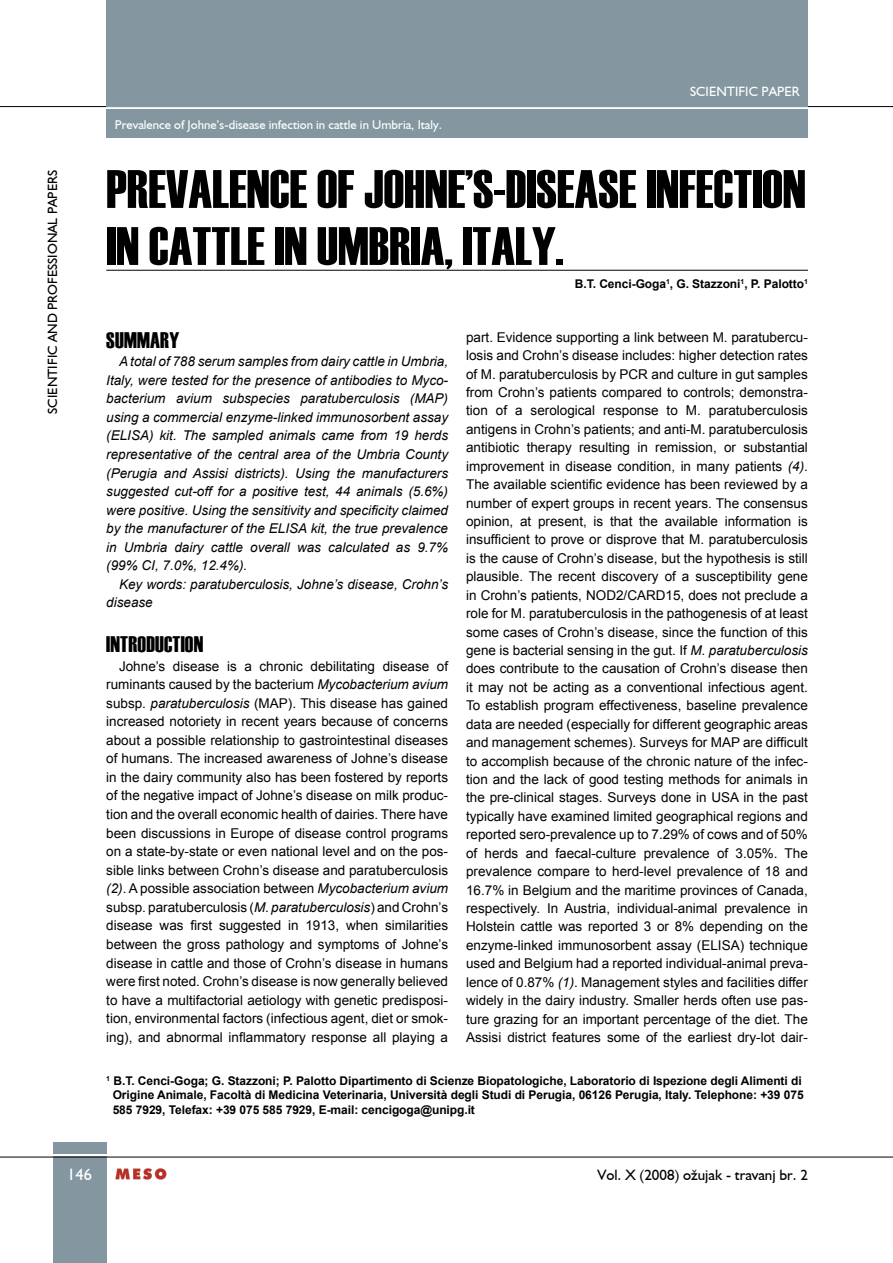
<style>
.page{position:relative;width:893px;height:1263px;background:#fff}
.page>*{position:absolute;margin:0;border:0;box-sizing:border-box;transform-origin:0 0}
.t1{font:54px/57px "Haettenschweiler";color:#000}
.t2{font:22.5px "Haettenschweiler";letter-spacing:.01em;color:#000}
.t3{font:16.5px "Humanist 521 BT";color:#fff}
.t4{font:15px "Humanist 521 BT";color:#000}
.t5{font:13.5px/18.5px "Arial";color:#000;text-align:justify}
.t6{font:italic 13.5px/18.6px "Arial";color:#000;text-align:justify}
.t7{font:13.5px "Humanist 521 BT";color:#000}
.t8{font:13.5px "Humanist 521 BT";color:#fff}
.t9{font:12.75px "Humanist 521 BT";color:#fff}
.t10{font:700 12px/14.4px "Arial";letter-spacing:-.005em;color:#000}
.s1{font-style:italic}
</style>
<div class="page">
<svg style="left:115px;top:1168px;width:51px;height:11px"></svg>
<div style="left:53px;top:1157px;width:53px;height:106px;background:#8496a0"></div>
<hr style="left:0;top:1157px;width:893px;height:1px;background:#000">
<div style="left:53px;top:1143px;width:53px;height:11px;background:#8496a0"></div>
<hr style="left:0;top:106px;width:893px;height:1px;background:#000">
<div style="left:106px;top:0;width:702px;height:107px;background:#8496a0"></div>
<div style="left:106px;top:110px;width:702px;height:28px;background:#8496a0"></div>
<hr style="left:106px;top:270px;width:702px;height:1px;background:#000">
<p class="t7" style="left:44px;top:414px;width:245px;rotate:-90deg">SCIENTIFIC AND PROFESSIONAL PAPERS</p>
<p class="t9" style="left:115px;top:116px;width:329px">Prevalence of Johne’s-disease infection in cattle in Umbria, Italy.</p>
<p class="t8" style="left:690px;top:83px;width:111px">SCIENTIFIC PAPER</p>
<h1 class="t1" style="left:106px;top:161px;width:701px">PREVALENCE OF JOHNE’S-DISEASE INFECTION<br>IN CATTLE IN UMBRIA, ITALY.</h1>
<h2 class="t2" style="left:106px;top:324px;width:74px">SUMMARY</h2>
<p class="t6" style="left:106px;top:352px;width:343px;text-indent:13px">A total of 788 serum samples from dairy cattle in Umbria, Italy, were tested for the presence of antibodies to Myco&shy;bacterium avium subspecies paratuberculosis (MAP) using a commercial enzyme-linked immunosorbent assay (ELISA) kit. The sampled animals came from 19 herds representative of the central area of the Umbria County (Perugia and Assisi districts). Using the manufacturers suggested cut-off for a positive test, 44 animals (5.6%) were positive. Using the sensitivity and specificity claimed by the manufacturer of the ELISA kit, the true prevalence in Umbria dairy cattle overall was calculated as 9.7% (99% CI, 7.0%, 12.4%).</p>
<p class="t6" style="left:106px;top:575px;width:343px;text-indent:13px">Key words: paratuberculosis, Johne’s disease, Crohn’s disease</p>
<h2 class="t2" style="left:106px;top:629px;width:98px">INTRODUCTION</h2>
<p class="t5" style="left:106px;top:657px;width:343px;text-indent:13px">Johne’s disease is a chronic debilitating disease of ruminants caused by the bacterium <span class="s1">Mycobacterium avium </span>subsp. <span class="s1">paratuberculosis</span> (MAP). This disease has gained increased notoriety in recent years because of concerns about a possible relationship to gastrointestinal diseases of humans. The increased awareness of Johne’s disease in the dairy community also has been fostered by reports of the negative impact of Johne’s disease on milk produc&shy;tion and the overall economic health of dairies. There have been discussions in Europe of disease control programs on a state-by-state or even national level and on the pos&shy;sible links between Crohn’s disease and paratuberculosis <span class="s1">(2)</span>. A possible association between <span class="s1">Mycobacterium avium </span>subsp. paratuberculosis (<span class="s1">M. paratuberculosis</span>) and Crohn’s disease was first suggested in 1913, when similarities between the gross pathology and symptoms of Johne’s disease in cattle and those of Crohn’s disease in humans were first noted. Crohn’s disease is now generally believed to have a multifactorial aetiology with genetic predisposi&shy;tion, environmental factors (infectious agent, diet or smok&shy;ing), and abnormal inflammatory response all playing a</p>
<p class="t10" style="left:575px;top:277px;width:234px">B.T. Cenci-Goga<sup>1</sup>, G. Stazzoni<sup>1</sup>, P. Palotto<sup>1</sup></p>
<p class="t5" style="left:466px;top:328px;width:343px">part. Evidence supporting a link between M. paratubercu&shy;losis and Crohn’s disease includes: higher detection rates of M. paratuberculosis by PCR and culture in gut samples from Crohn’s patients compared to controls; demonstra&shy;tion of a serological response to M. paratuberculosis antigens in Crohn’s patients; and anti-M. paratuberculosis antibiotic therapy resulting in remission, or substantial improvement in disease condition, in many patients <span class="s1">(4)</span>.<br>The available scientific evidence has been reviewed by a number of expert groups in recent years. The consensus opinion, at present, is that the available information is insufficient to prove or disprove that M. paratuberculosis is the cause of Crohn’s disease, but the hypothesis is still plausible. The recent discovery of a susceptibility gene in Crohn’s patients, NOD2/CARD15, does not preclude a role for M. paratuberculosis in the pathogenesis of at least some cases of Crohn’s disease, since the function of this gene is bacterial sensing in the gut. If <span class="s1">M. paratuberculosis </span>does contribute to the causation of Crohn’s disease then it may not be acting as a conventional infectious agent.<br>To establish program effectiveness, baseline prevalence data are needed (especially for different geographic areas and management schemes). Surveys for MAP are difficult to accomplish because of the chronic nature of the infec&shy;tion and the lack of good testing methods for animals in the pre-clinical stages. Surveys done in USA in the past typically have examined limited geographical regions and reported sero-prevalence up to 7.29% of cows and of 50% of herds and faecal-culture prevalence of 3.05%. The prevalence compare to herd-level prevalence of 18 and 16.7% in Belgium and the maritime provinces of Canada, respectively. In Austria, individual-animal prevalence in Holstein cattle was reported 3 or 8% depending on the enzyme-linked immunosorbent assay (ELISA) technique used and Belgium had a reported individual-animal preva&shy;lence of 0.87% <span class="s1">(1)</span>. Management styles and facilities differ widely in the dairy industry. Smaller herds often use pas&shy;ture grazing for an important percentage of the diet. The Assisi district features some of the earliest dry-lot dair-</p>
<p class="t10" style="left:113px;top:1074px;width:692px;text-indent:-6px"><sup>1</sup> B.T. Cenci-Goga; G. Stazzoni; P. Palotto Dipartimento di Scienze Biopatologiche, Laboratorio di Ispezione degli Alimenti di<br>Origine Animale, Facoltà di Medicina Veterinaria, Università degli Studi di Perugia, 06126 Perugia, Italy. Telephone: +39 075<br>585 7929, Telefax: +39 075 585 7929, E-mail: cencigoga@unipg.it</p>
<p class="t3" style="left:67px;top:1164px;width:26px">146</p>
<p class="t4" style="left:597px;top:1165px;width:212px">Vol. X (2008) ožujak - travanj br. 2</p>
</div>
